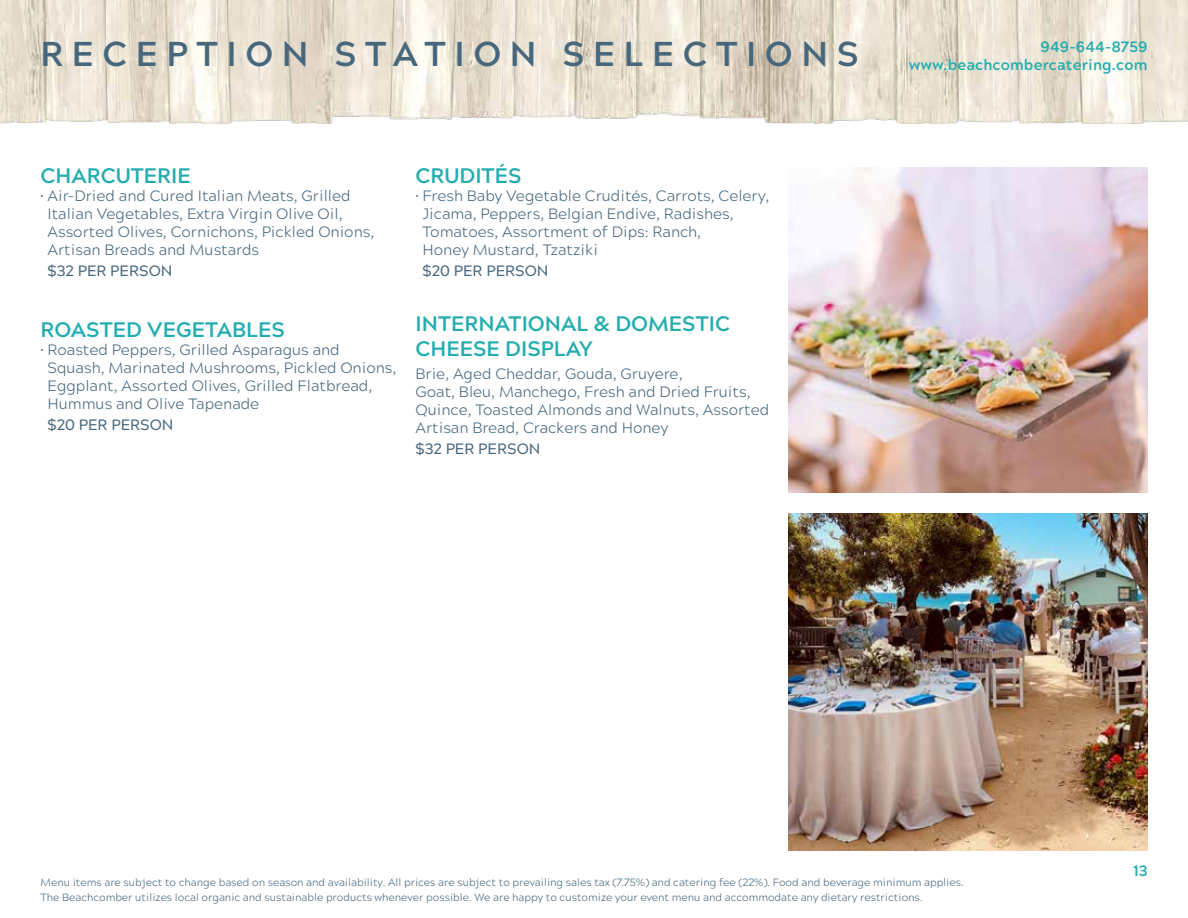
<style>
.page{position:relative;width:1188px;height:918px;background:#fff}
.page>*{position:absolute;margin:0;border:0;box-sizing:border-box;transform-origin:0 0}
.t1{font:700 34.5px "Acherus Grotesque";letter-spacing:.25em;color:#47677d}
.t2{font:700 21px/25.2px "Acherus Grotesque";color:#24adae}
.t3{font:300 15px/18px "Acherus Grotesque";color:#47677d}
.t4{font:500 15px "Acherus Grotesque";color:#47677d}
.t5{font:700 15px/18px "Acherus Grotesque";letter-spacing:.01em;color:#24adae;text-align:right}
.t6{font:300 10.5px/15px "Acherus Grotesque";color:#47677d}
</style>
<div class="page">
<img style="left:0;top:0;width:1188px;height:123px">
<img style="left:788px;top:167px;width:360px;height:325px">
<img style="left:788px;top:513px;width:360px;height:337px">
<h1 class="t1" style="left:40px;top:25px;width:820px">RECEPTION STATION SELECTIONS</h1>
<h2 class="t2" style="left:40px;top:162px;width:152px">CHARCUTERIE</h2>
<p class="t3" style="left:48px;top:186px;width:328px;text-indent:-7px">• Air-Dried and Cured Italian Meats, Grilled Italian Vegetables, Extra Virgin Olive Oil, Assorted Olives, Cornichons, Pickled Onions, Artisan Breads and Mustards</p>
<p class="t4" style="left:48px;top:258px;width:126px">$32 PER PERSON</p>
<h2 class="t2" style="left:40px;top:316px;width:246px">ROASTED VEGETABLES</h2>
<p class="t3" style="left:48px;top:340px;width:350px;text-indent:-7px">• Roasted Peppers, Grilled Asparagus and Squash, Marinated Mushrooms, Pickled Onions, Eggplant, Assorted Olives, Grilled Flatbread, Hummus and Olive Tapenade</p>
<p class="t4" style="left:48px;top:412px;width:128px">$20 PER PERSON</p>
<h2 class="t2" style="left:416px;top:162px;width:107px">CRUDITÉS</h2>
<p class="t3" style="left:423px;top:186px;width:349px;text-indent:-7px">• Fresh Baby Vegetable Crudités, Carrots, Celery, Jicama, Peppers, Belgian Endive, Radishes, Tomatoes, Assortment of Dips: Ranch,<br>Honey Mustard, Tzatziki</p>
<p class="t4" style="left:423px;top:258px;width:128px">$20 PER PERSON</p>
<h2 class="t2" style="left:416px;top:310px;width:316px">INTERNATIONAL &amp; DOMESTIC<br>CHEESE DISPLAY</h2>
<p class="t3" style="left:416px;top:363px;width:355px">Brie, Aged Cheddar, Gouda, Gruyere,<br>Goat, Bleu, Manchego, Fresh and Dried Fruits, Quince, Toasted Almonds and Walnuts, Assorted Artisan Bread, Crackers and Honey</p>
<p class="t4" style="left:416px;top:436px;width:126px">$32 PER PERSON</p>
<p class="t5" style="left:909px;top:37px;width:240px">949-644-8759 www.beachcombercatering.com</p>
<p class="t6" style="left:40px;top:874px;width:925px">Menu items are subject to change based on season and availability. All prices are subject to prevailing sales tax (7.75%) and catering fee (22%). Food and beverage minimum applies.<br>The Beachcomber utilizes local organic and sustainable products whenever possible. We are happy to customize your event menu and accommodate any dietary restrictions.</p>
<p class="t5" style="left:1133px;top:861px;width:16px">13</p>
</div>
